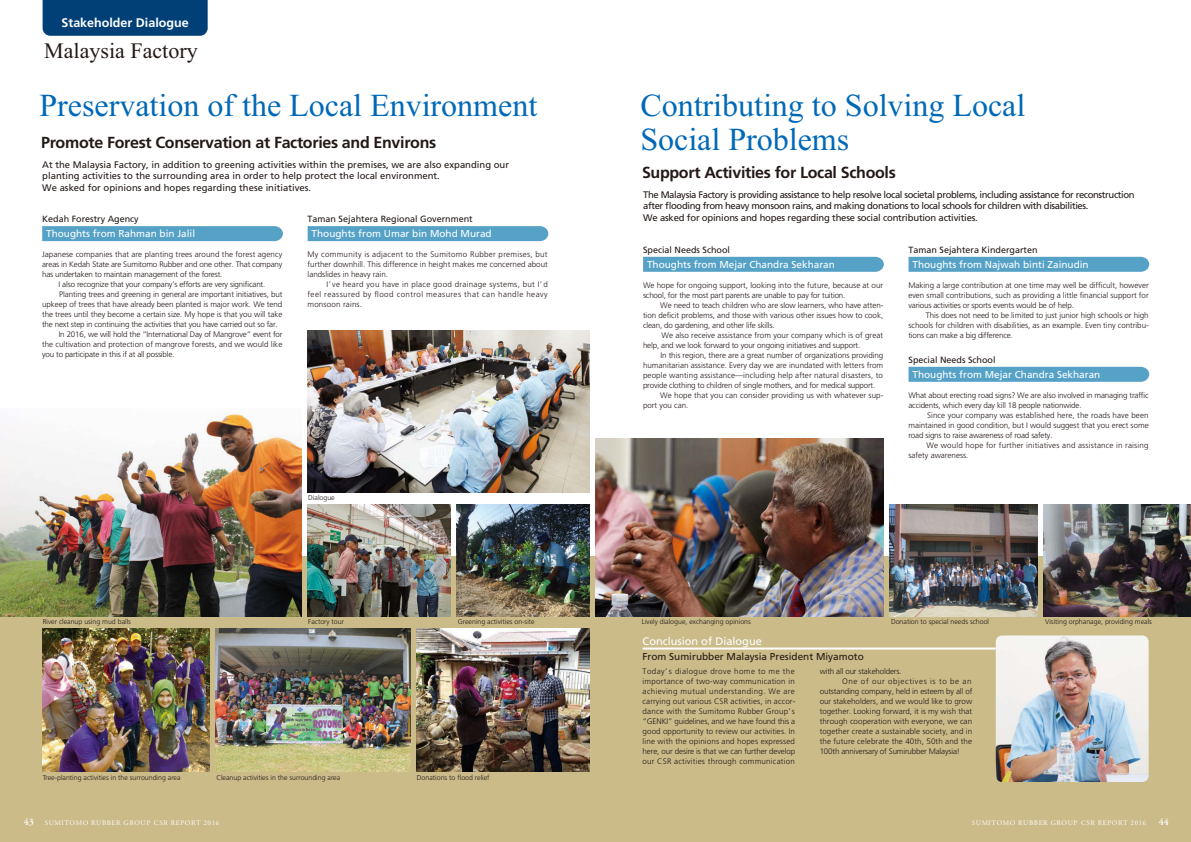
<style>
.page{position:relative;width:1191px;height:842px;background:#fff}
.page>*{position:absolute;margin:0;border:0;box-sizing:border-box;transform-origin:0 0}
.t1{font:32px/34px "Times New Roman";color:#0069b7}
.t2{font:22px "Times New Roman";color:#231916}
.t3{font:700 16px "Frutiger LT Std";letter-spacing:-.02em;color:#231916}
.t4{font:700 12.5px "Frutiger LT Std";color:#fff}
.t5{font:11px "Frutiger LT Std";color:#fff}
.t6{font:10px "Frutiger LT Std";color:#fff}
.t7{font:10px "Frutiger LT Std";color:#231916}
.t8{font:9.5px/11.5px "Frutiger LT Std";letter-spacing:-.04em;color:#231916}
.t9{font:9.5px/11.5px "Frutiger LT Std";color:#231916}
.t10{font:9px "Frutiger LT Std";color:#231916}
.t11{font:300 8px/10px "Frutiger LT Std";letter-spacing:-.005em;color:#231916;text-align:justify}
.t12{font:300 8px "Frutiger LT Std";letter-spacing:.015em;color:#231916}
.t13{font:300 8px/10px "Frutiger LT Std";letter-spacing:.025em;color:#231916}
.t14{font:300 8px "Frutiger LT Std";letter-spacing:.075em;color:#231916}
.t15{font:300 7px "Frutiger LT Std";color:#231916}
.t16{font:7px "Adobe Garamond Pro";letter-spacing:.08em;color:#fff}
.s1{font-weight:600;font-size:10px}
</style>
<div class="page">
<div style="left:0;top:556px;width:1191px;height:286px;background:#cabb89"></div>
<img style="left:595px;top:438px;width:288px;height:179px">
<img style="left:456px;top:504px;width:133px;height:113px">
<img style="left:308px;top:504px;width:142px;height:113px">
<img style="left:0;top:412px;width:302px;height:205px">
<img style="left:308px;top:330px;width:281px;height:163px">
<img style="left:416px;top:629px;width:173px;height:143px">
<img style="left:215px;top:629px;width:196px;height:142px">
<img style="left:43px;top:629px;width:167px;height:143px">
<img style="left:889px;top:505px;width:148px;height:112px">
<img style="left:1043px;top:505px;width:148px;height:112px">
<div style="left:43px;top:0;width:165px;height:36px;background:#004077"></div>
<svg style="left:42px;top:226px;width:241px;height:15px;background:#58a3c7"></svg>
<svg style="left:308px;top:226px;width:240px;height:15px;background:#58a3c7"></svg>
<svg style="left:643px;top:257px;width:240px;height:15px;background:#58a3c7"></svg>
<svg style="left:908px;top:257px;width:241px;height:15px;background:#59a3c8"></svg>
<svg style="left:908px;top:367px;width:241px;height:15px;background:#59a3c8"></svg>
<img style="left:995px;top:635px;width:153px;height:147px;border-radius:6px">
<hr style="left:642px;top:647px;width:353px;height:2px;background:#fff">
<h3 class="t4" style="left:62px;top:17px;width:129px">Stakeholder Dialogue</h3>
<h2 class="t2" style="left:44px;top:42px;width:155px">Malaysia Factory</h2>
<h1 class="t1" style="left:39px;top:91px;width:499px">Preservation of the Local Environment</h1>
<h3 class="t3" style="left:41px;top:135px;width:397px">Promote Forest Conservation at Factories and Environs</h3>
<p class="t9" style="left:42px;top:159px;width:468px">At the Malaysia Factory, in addition to greening activities within the premises, we are also expanding our planting activities to the surrounding area in order to help protect the local environment.<br>We asked for opinions and hopes regarding these initiatives.</p>
<p class="t10" style="left:42px;top:215px;width:98px">Kedah Forestry Agency</p>
<p class="t6" style="left:46px;top:229px;width:150px">Thoughts from Rahman bin Jalil</p>
<p class="t11" style="left:42px;top:250px;width:242px">Japanese companies that are planting trees around the forest agency</p>
<p class="t11" style="left:42px;top:260px;width:242px">areas in Kedah State are Sumitomo Rubber and one other. That company</p>
<p class="t11" style="left:42px;top:270px;width:182px">has undertaken to maintain management of the forest.</p>
<p class="t11" style="left:59px;top:280px;width:208px">I also recognize that your company’s efforts are very significant.</p>
<p class="t11" style="left:59px;top:290px;width:225px">Planting trees and greening in general are important initiatives, but</p>
<p class="t11" style="left:42px;top:300px;width:242px">upkeep of trees that have already been planted is major work. We tend</p>
<p class="t11" style="left:42px;top:310px;width:242px">the trees until they become a certain size. My hope is that you will take</p>
<p class="t11" style="left:42px;top:320px;width:237px">the next step in continuing the activities that you have carried out so far.</p>
<p class="t11" style="left:59px;top:330px;width:225px">In 2016, we will hold the “International Day of Mangrove” event for</p>
<p class="t11" style="left:42px;top:340px;width:242px">the cultivation and protection of mangrove forests, and we would like</p>
<p class="t11" style="left:42px;top:350px;width:134px">you to participate in this if at all possible.</p>
<p class="t10" style="left:308px;top:215px;width:167px">Taman Sejahtera Regional Government</p>
<p class="t6" style="left:312px;top:229px;width:182px">Thoughts from Umar bin Mohd Murad</p>
<p class="t11" style="left:307px;top:250px;width:242px">My community is adjacent to the Sumitomo Rubber premises, but further downhill. This difference in height makes me concerned about landslides in heavy rain.</p>
<p class="t11" style="left:307px;top:280px;width:242px;text-indent:19px">I’ ve heard you have in place good drainage systems, but I’ d feel reassured by flood control measures that can handle heavy monsoon rains.</p>
<p class="t15" style="left:308px;top:495px;width:28px">Dialogue</p>
<h1 class="t1" style="left:640px;top:91px;width:386px">Contributing to Solving Local<br>Social Problems</h1>
<h3 class="t3" style="left:642px;top:165px;width:255px">Support Activities for Local Schools</h3>
<p class="t8" style="left:643px;top:189px;width:493px">The Malaysia Factory is providing assistance to help resolve local societal problems, including assistance for reconstruction after flooding from heavy monsoon rains, and making donations to local schools for children with disabilities.<br>We asked for opinions and hopes regarding these social contribution activities.</p>
<p class="t10" style="left:643px;top:245px;width:89px">Special Needs School</p>
<p class="t6" style="left:647px;top:259px;width:189px">Thoughts from Mejar Chandra Sekharan</p>
<p class="t11" style="left:643px;top:281px;width:242px">We hope for ongoing support, looking into the future, because at our school, for the most part parents are unable to pay for tuition.</p>
<p class="t11" style="left:643px;top:301px;width:242px;text-indent:17px">We need to teach children who are slow learners, who have atten&shy;tion deficit problems, and those with various other issues how to cook, clean, do gardening, and other life skills.</p>
<p class="t11" style="left:643px;top:331px;width:242px;text-indent:18px">We also receive assistance from your company which is of great help, and we look forward to your ongoing initiatives and support.</p>
<p class="t11" style="left:660px;top:351px;width:224px">In this region, there are a great number of organizations providing</p>
<p class="t11" style="left:643px;top:361px;width:242px">humanitarian assistance. Every day we are inundated with letters from</p>
<p class="t12" style="left:643px;top:372px;width:241px">people wanting assistance—including help after natural disasters, to</p>
<p class="t11" style="left:643px;top:381px;width:234px">provide clothing to children of single mothers, and for medical support.</p>
<p class="t11" style="left:660px;top:391px;width:225px">We hope that you can consider providing us with whatever sup-</p>
<p class="t11" style="left:643px;top:401px;width:47px">port you can.</p>
<p class="t10" style="left:908px;top:245px;width:131px">Taman Sejahtera Kindergarten</p>
<p class="t6" style="left:912px;top:259px;width:178px">Thoughts from Najwah binti Zainudin</p>
<p class="t11" style="left:908px;top:281px;width:242px">Making a large contribution at one time may well be difficult, however even small contributions, such as providing a little financial support for various activities or sports events would be of help.</p>
<p class="t11" style="left:908px;top:311px;width:242px;text-indent:17px">This does not need to be limited to just junior high schools or high schools for children with disabilities, as an example. Even tiny contribu&shy;tions can make a big difference.</p>
<p class="t10" style="left:908px;top:355px;width:89px">Special Needs School</p>
<p class="t6" style="left:912px;top:369px;width:189px">Thoughts from Mejar Chandra Sekharan</p>
<p class="t11" style="left:908px;top:391px;width:242px">What about erecting road signs? We are also involved in managing traffic accidents, which every day kill 18 people nationwide.</p>
<p class="t11" style="left:908px;top:411px;width:242px;text-indent:19px">Since your company was established here, the roads have been maintained in good condition, but I would suggest that you erect some road signs to raise awareness of road safety.</p>
<p class="t13" style="left:908px;top:441px;width:242px;text-indent:18px">We would hope for further initiatives and assistance in raising safety awareness.</p>
<p class="t15" style="left:43px;top:619px;width:90px">River cleanup using mud balls</p>
<p class="t15" style="left:308px;top:619px;width:37px">Factory tour</p>
<p class="t15" style="left:458px;top:619px;width:78px">Greening activities on-site</p>
<p class="t15" style="left:642px;top:619px;width:110px">Lively dialogue, exchanging opinions</p>
<p class="t15" style="left:891px;top:619px;width:100px">Donation to special needs school</p>
<p class="t15" style="left:1045px;top:619px;width:108px">Visiting orphanage, providing meals</p>
<h3 class="t5" style="left:642px;top:636px;width:121px">Conclusion of Dialogue</h3>
<p class="t7" style="left:642px;top:652px;width:223px">From Sumirubber Malaysia President Miyamoto</p>
<p class="t11" style="left:642px;top:667px;width:154px">Today’s dialogue drove home to me the importance of two-way communication in achieving mutual understanding. We are carrying out various CSR activities, in accor&shy;dance with the Sumitomo Rubber Group’s “GENKI” guidelines, and we have found this a good opportunity to review our activities. In line with the opinions and hopes expressed here, our desire is that we can further develop our CSR activities through communication</p>
<p class="t11" style="left:819px;top:667px;width:83px">with all our stakeholders.</p>
<p class="t14" style="left:842px;top:679px;width:131px">One of our objectives is to be an</p>
<p class="t11" style="left:819px;top:687px;width:154px">outstanding company, held in esteem by all of</p>
<p class="t11" style="left:819px;top:697px;width:154px">our stakeholders, and we would like to grow</p>
<p class="t11" style="left:819px;top:707px;width:154px">together. Looking forward, it is my wish that</p>
<p class="t11" style="left:819px;top:717px;width:154px">through cooperation with everyone, we can</p>
<p class="t11" style="left:819px;top:727px;width:154px">together create a sustainable society, and in</p>
<p class="t12" style="left:819px;top:739px;width:154px">the future celebrate the 40th, 50th and the</p>
<p class="t11" style="left:819px;top:747px;width:142px">100th anniversary of Sumirubber Malaysia!</p>
<p class="t15" style="left:43px;top:775px;width:139px">Tree-planting activities in the surrounding area</p>
<p class="t15" style="left:216px;top:775px;width:125px">Cleanup activities in the surrounding area</p>
<p class="t15" style="left:417px;top:775px;width:74px">Donations to flood relief</p>
<p class="t16" style="left:24px;top:818px;width:197px"><span class="s1">43</span> SUMITOMO RUBBER GROUP CSR REPORT 2016</p>
<p class="t16" style="left:972px;top:818px;width:198px">SUMITOMO RUBBER GROUP CSR REPORT 2016 <span class="s1">44</span></p>
</div>
